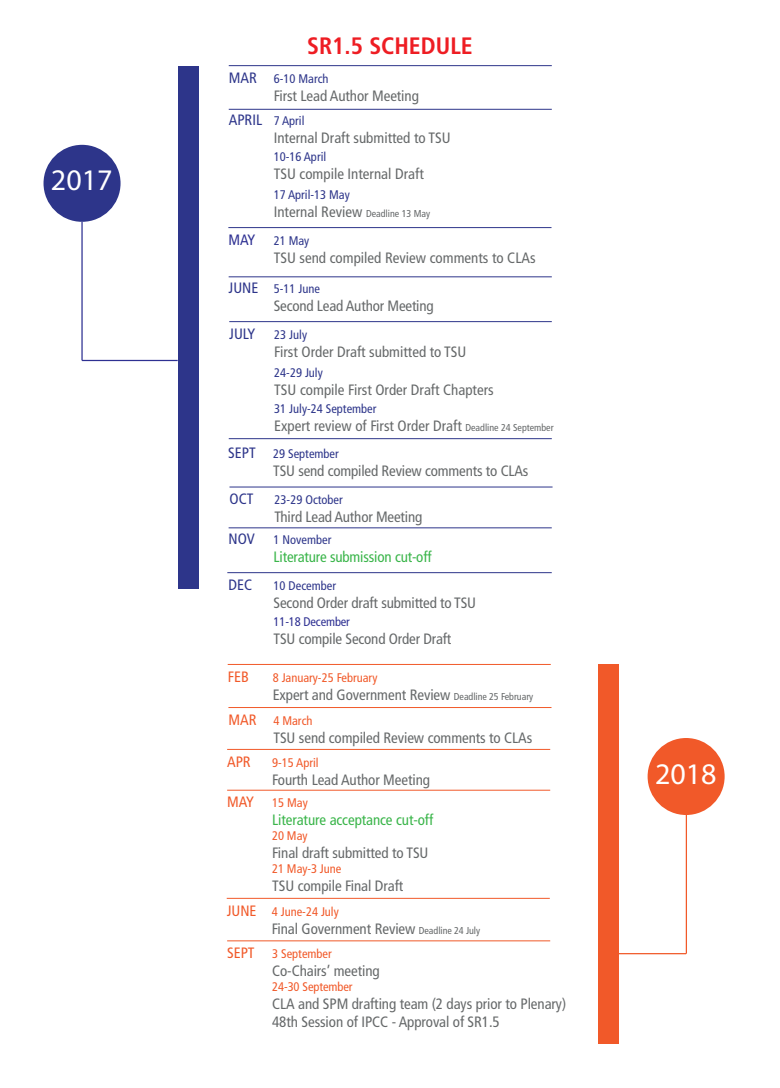
<style>
.page{position:relative;width:780px;height:1088px;background:#fff}
.page>*{position:absolute;margin:0;border:0;box-sizing:border-box;transform-origin:0 0}
.t1{font:30px "Myriad Pro";color:#fff}
.t2{font:700 condensed 23.75px "Frutiger LT Pro";color:#ee1d23}
.t3{font:condensed 15px/18px "Frutiger LT Pro";letter-spacing:-.005em;color:#66696a}
.t4{font:condensed 15px "Frutiger LT Pro";letter-spacing:-.01em;color:#3ab54a}
.t5{font:condensed 15px "Frutiger LT Pro";color:#2d358a}
.t6{font:condensed 15px "Frutiger LT Pro";color:#f15929}
.t7{font:condensed 12.5px "Frutiger LT Pro";color:#2d358a}
.t8{font:condensed 12.5px "Frutiger LT Pro";color:#f15929}
.t9{font:condensed 12.5px "Frutiger LT Pro";letter-spacing:-.01em;color:#2e3092}
.s1{font-size:15px}
.s2{font-size:10px}
.s3{font-size:15px;color:#2e3092}
</style>
<div class="page">
<hr style="left:229px;top:109px;width:322px;height:1px;background:#2d358a">
<hr style="left:228px;top:227px;width:323px;height:1px;background:#2d358a">
<hr style="left:229px;top:276px;width:322px;height:1px;background:#2d358a">
<hr style="left:229px;top:65px;width:322px;height:1px;background:#2d358a">
<hr style="left:229px;top:321px;width:322px;height:1px;background:#2d358a">
<hr style="left:229px;top:438px;width:322px;height:1px;background:#2d358a">
<hr style="left:229px;top:487px;width:323px;height:1px;background:#2d358a">
<hr style="left:227px;top:572px;width:324px;height:1px;background:#2d358a">
<hr style="left:228px;top:527px;width:323px;height:1px;background:#2d358a">
<hr style="left:228px;top:664px;width:322px;height:1px;background:#f15929">
<hr style="left:228px;top:707px;width:323px;height:1px;background:#f15929">
<hr style="left:227px;top:749px;width:323px;height:1px;background:#f15929">
<hr style="left:227px;top:898px;width:322px;height:1px;background:#f15929">
<hr style="left:227px;top:940px;width:323px;height:1px;background:#f15929">
<hr style="left:227px;top:790px;width:323px;height:1px;background:#f15929">
<div style="left:178px;top:66px;width:20px;height:523px;background:#2d358a"></div>
<div style="left:598px;top:664px;width:20px;height:380px;background:#f15929"></div>
<div style="left:43px;top:145px;width:77px;height:77px;background:#2d358a;border-radius:50%"></div>
<div style="left:647px;top:738px;width:77px;height:77px;background:#f15929;border-radius:50%"></div>
<hr style="left:81px;top:222px;width:2px;height:138px;background:#2e3092">
<hr style="left:685px;top:815px;width:2px;height:138px;background:#f15929">
<hr style="left:82px;top:360px;width:96px;height:1px;background:#2e3092">
<hr style="left:618px;top:953px;width:68px;height:1px;background:#f15929">
<h1 class="t1" style="left:51px;top:162px;width:63px">2017</h1>
<h2 class="t2" style="left:307px;top:32px;width:167px">SR1.5 SCHEDULE</h2>
<p class="t7" style="left:229px;top:71px;width:101px"><span class="s1">MAR</span> 6-10 March</p>
<p class="t3" style="left:274px;top:87px;width:147px">First Lead Author Meeting</p>
<p class="t7" style="left:229px;top:113px;width:77px"><span class="s1">APRIL</span> 7 April</p>
<p class="t3" style="left:274px;top:129px;width:178px">Internal Draft submitted to TSU</p>
<p class="t7" style="left:274px;top:149px;width:54px">10-16 April</p>
<p class="t3" style="left:274px;top:165px;width:151px">TSU compile Internal Draft</p>
<p class="t7" style="left:274px;top:187px;width:78px">17 April-13 May</p>
<p class="t3" style="left:274px;top:203px;width:158px">Internal Review <span class="s2">Deadline 13 May</span></p>
<p class="t7" style="left:229px;top:234px;width:82px"><span class="s3">MAY</span> 21 May</p>
<p class="t3" style="left:274px;top:249px;width:263px">TSU send compiled Review comments to CLAs</p>
<p class="t7" style="left:229px;top:281px;width:93px"><span class="s1">JUNE</span> 5-11 June</p>
<p class="t3" style="left:274px;top:296px;width:161px">Second Lead Author Meeting</p>
<p class="t5" style="left:229px;top:325px;width:28px">JULY</p>
<p class="t7" style="left:274px;top:327px;width:34px">23 July</p>
<p class="t3" style="left:274px;top:343px;width:194px">First Order Draft submitted to TSU</p>
<p class="t7" style="left:274px;top:366px;width:50px">24-29 July</p>
<p class="t3" style="left:274px;top:381px;width:221px">TSU compile First Order Draft Chapters</p>
<p class="t7" style="left:274px;top:402px;width:104px">31 July-24 September</p>
<p class="t3" style="left:274px;top:417px;width:281px">Expert review of First Order Draft <span class="s2">Deadline 24 September</span></p>
<p class="t7" style="left:228px;top:446px;width:112px"><span class="s1">SEPT</span> 29 September</p>
<p class="t3" style="left:273px;top:461px;width:257px">TSU send compiled Review comments to CLAs</p>
<p class="t5" style="left:229px;top:490px;width:25px">OCT</p>
<p class="t7" style="left:274px;top:492px;width:70px">23-29 October</p>
<p class="t3" style="left:274px;top:507px;width:149px">Third Lead Author Meeting</p>
<p class="t5" style="left:228px;top:530px;width:28px">NOV</p>
<p class="t7" style="left:273px;top:532px;width:59px">1 November</p>
<p class="t4" style="left:273px;top:548px;width:159px">Literature submission cut-off</p>
<p class="t5" style="left:228px;top:576px;width:25px">DEC</p>
<p class="t7" style="left:273px;top:579px;width:64px">10 December</p>
<p class="t3" style="left:273px;top:594px;width:204px">Second Order draft submitted to TSU</p>
<p class="t9" style="left:273px;top:615px;width:78px">11-18 December</p>
<p class="t3" style="left:273px;top:630px;width:179px">TSU compile Second Order Draft</p>
<p class="t6" style="left:228px;top:668px;width:23px">FEB</p>
<p class="t8" style="left:273px;top:670px;width:106px">8 January-25 February</p>
<p class="t3" style="left:273px;top:685px;width:262px">Expert and Government Review <span class="s2">Deadline 25 February</span></p>
<p class="t8" style="left:228px;top:713px;width:86px"><span class="s1">MAR</span> 4 March</p>
<p class="t3" style="left:273px;top:728px;width:260px">TSU send compiled Review comments to CLAs</p>
<p class="t6" style="left:227px;top:753px;width:25px">APR</p>
<p class="t8" style="left:272px;top:755px;width:48px">9-15 April</p>
<p class="t3" style="left:272px;top:770px;width:159px">Fourth Lead Author Meeting</p>
<p class="t8" style="left:227px;top:796px;width:82px"><span class="s1">MAY</span> 15 May</p>
<p class="t4" style="left:272px;top:811px;width:162px">Literature acceptance cut-off</p>
<p class="t8" style="left:272px;top:829px;width:37px">20 May</p>
<p class="t3" style="left:272px;top:844px;width:158px">Final draft submitted to TSU</p>
<p class="t8" style="left:272px;top:862px;width:71px">21 May-3 June</p>
<p class="t3" style="left:272px;top:877px;width:133px">TSU compile Final Draft</p>
<p class="t8" style="left:227px;top:904px;width:114px"><span class="s1">JUNE</span> 4 June-24 July</p>
<p class="t3" style="left:272px;top:919px;width:210px">Final Government Review <span class="s2">Deadline 24 July</span></p>
<p class="t8" style="left:227px;top:946px;width:106px"><span class="s1">SEPT</span> 3 September</p>
<p class="t3" style="left:272px;top:962px;width:109px">Co-Chairs’ meeting</p>
<p class="t8" style="left:272px;top:979px;width:82px">24-30 September</p>
<p class="t3" style="left:272px;top:995px;width:295px">CLA and SPM drafting team (2 days prior to Plenary)<br>48th Session of IPCC - Approval of SR1.5</p>
<h1 class="t1" style="left:655px;top:755px;width:63px">2018</h1>
</div>
